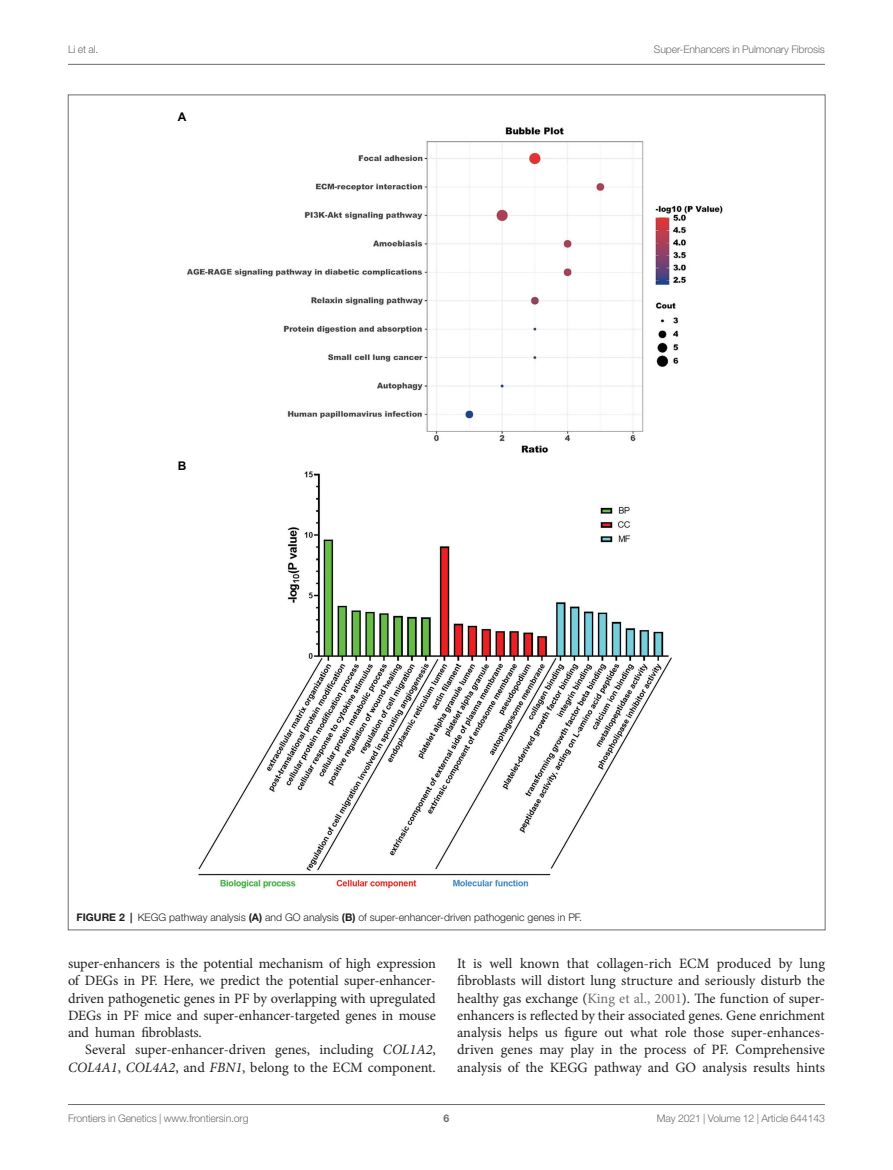
<style>
.page{position:relative;width:893px;height:1170px;background:#fff}
.page>*{position:absolute;margin:0;border:0;box-sizing:border-box;transform-origin:0 0}
.TEXT{font:14.25px/17.2px "Minion Pro";color:#231f20;text-align:right}
.TEXT_FLUSH{font:14.25px/17.2px "Minion Pro";letter-spacing:-.015em;color:#231f20;text-align:justify}
.t1{font:700 12px "Arial";color:#040503}
.t2{font:300 10.5px "Helvetica Neue LT Std";letter-spacing:-.015em;color:#6c6d70}
.FIG_LEG{font:300 10.5px "Helvetica Neue LT Std";color:#231f20}
.t3{font:700 10.5px "Helvetica Neue LT Std";color:#6c6d70}
.s1{font-weight:700}
.s2{font-style:italic}
.s3{color:#6c6d70}
</style>
<div class="page">
<hr style="left:68px;top:64px;width:757px;height:1px;background:#6c6d70">
<hr style="left:68px;top:1104px;width:757px;height:1px;background:#6c6d70">
<img style="left:187px;top:127px;width:536px;height:762px">
<p class="t2" style="left:68px;top:42px;width:32px">Li et al.</p>
<p class="t2" style="left:654px;top:42px;width:173px">Super-Enhancers in Pulmonary Fibrosis</p>
<p class="t1" style="left:178px;top:108px;width:10px">A</p>
<p class="t1" style="left:178px;top:457px;width:10px">B</p>
<p class="FIG_LEG" style="left:77px;top:911px;width:507px"><span class="s1">FIGURE 2 |</span> KEGG pathway analysis <span class="s1">(A)</span> and GO analysis <span class="s1">(B)</span> of super-enhancer-driven pathogenic genes in PF.</p>
<p class="TEXT_FLUSH" style="left:68px;top:954px;width:369px">super-enhancers is the potential mechanism of high expression of DEGs in PF. Here, we predict the potential super-enhancer&shy;driven pathogenetic genes in PF by overlapping with upregulated DEGs in PF mice and super-enhancer-targeted genes in mouse and human fibroblasts.</p>
<p class="TEXT" style="left:68px;top:1041px;width:369px">Several super-enhancer-driven genes, including <span class="s2">COL1A2</span>,<br><span class="s2">COL4A1</span>, <span class="s2">COL4A2</span>, and <span class="s2">FBN1</span>, belong to the ECM component.</p>
<p class="TEXT" style="left:457px;top:954px;width:369px;text-align:justify">It is well known that collagen-rich ECM produced by lung fibroblasts will distort lung structure and seriously disturb the healthy gas exchange (<span class="s3">King et al., 2001</span>). The function of super&shy;enhancers is reflected by their associated genes. Gene enrichment analysis helps us figure out what role those super-enhances&shy;driven genes may play in the process of PF. Comprehensive analysis of the KEGG pathway and GO analysis results hints</p>
<p class="t2" style="left:68px;top:1111px;width:182px">Frontiers in Genetics | www.frontiersin.org</p>
<p class="t3" style="left:444px;top:1111px;width:7px">6</p>
<p class="t2" style="left:657px;top:1111px;width:169px">May 2021 | Volume 12 | Article 644143</p>
</div>
